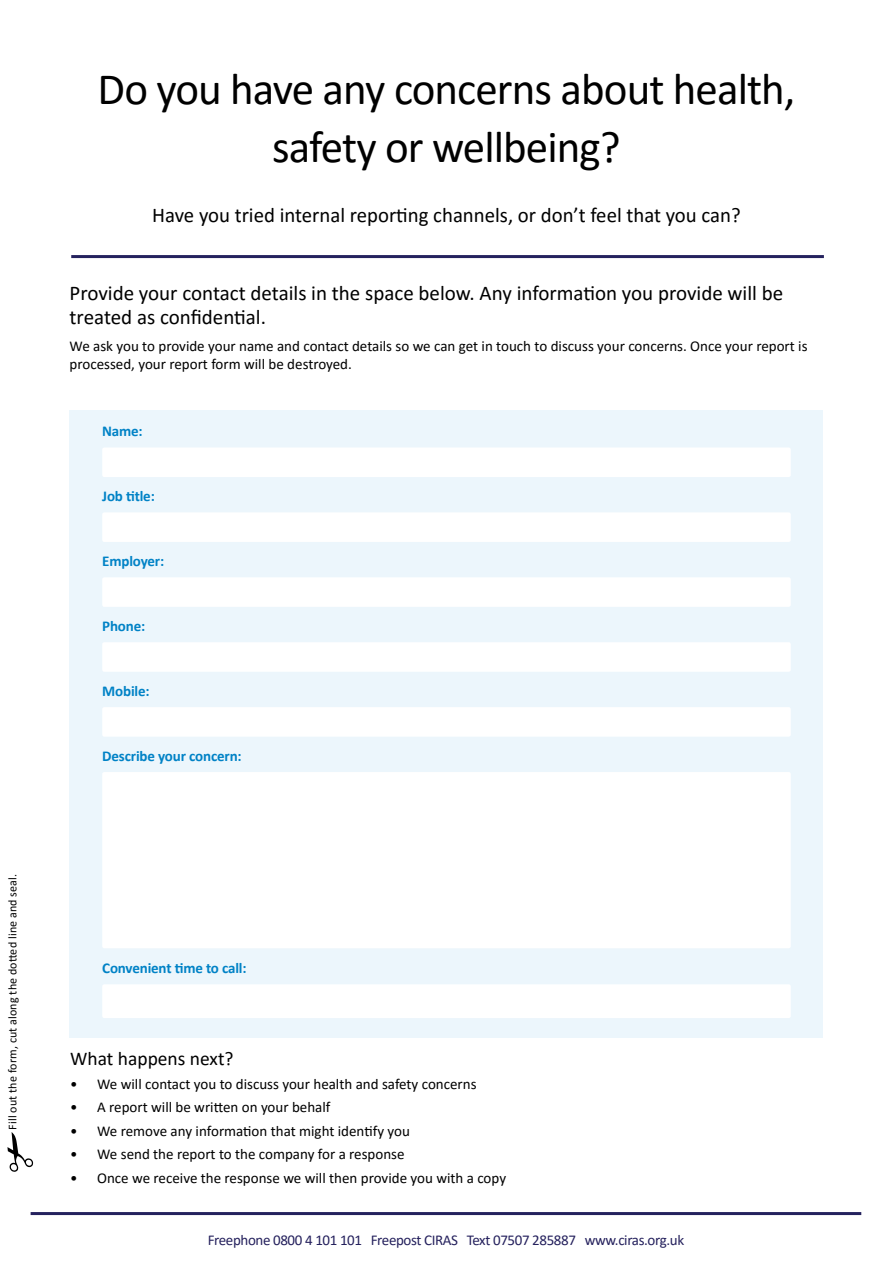
<style>
.page{position:relative;width:893px;height:1263px;background:#fff}
.page>*{position:absolute;margin:0;border:0;box-sizing:border-box;transform-origin:0 0}
.t1{font:45px/58.3px "Calibri";letter-spacing:-.02em;color:#000;text-align:center}
.t2{font:21px/24px "Calibri";color:#000}
.t3{font:19.5px "Calibri";color:#000}
.t4{font:15px/18px "Calibri";color:#000}
.t5{font:700 15px "Calibri";letter-spacing:-.01em;color:#0082c6}
.t6{font:15px "Calibri";letter-spacing:-.025em;color:#25215d}
.t7{font:12px "Calibri";letter-spacing:.01em;color:#000}
</style>
<div class="page">
<div style="left:69px;top:410px;width:754px;height:627px;background:#ecf6fc"></div>
<hr style="left:71px;top:255px;width:753px;height:3px;background:#25225e">
<svg style="left:7px;top:1132px;width:26px;height:40px"></svg>
<div style="left:102px;top:447px;width:689px;height:30px;background:#fff;border-radius:2px"></div>
<div style="left:102px;top:512px;width:689px;height:30px;background:#fff;border-radius:2px"></div>
<div style="left:102px;top:642px;width:689px;height:30px;background:#fff;border-radius:2px"></div>
<div style="left:102px;top:577px;width:689px;height:30px;background:#fff;border-radius:2px"></div>
<div style="left:102px;top:772px;width:689px;height:176px;background:#fff;border-radius:2px"></div>
<div style="left:102px;top:707px;width:689px;height:30px;background:#fff;border-radius:2px"></div>
<div style="left:102px;top:984px;width:689px;height:34px;background:#fff;border-radius:2px"></div>
<hr style="left:31px;top:1212px;width:830px;height:3px;background:#25225e">
<p class="t7" style="left:4px;top:1130px;width:257px;rotate:-90deg">Fill out the form, cut along the dotted line and seal.</p>
<h1 class="t1" style="left:98px;top:59px;width:699px">Do you have any concerns about health, safety or wellbeing?</h1>
<h2 class="t2" style="left:152px;top:203px;width:590px">Have you tried internal reporting channels, or don’t feel that you can?</h2>
<h2 class="t2" style="left:70px;top:281px;width:715px">Provide your contact details in the space below. Any information you provide will be treated as confidential.</h2>
<p class="t4" style="left:70px;top:337px;width:739px">We ask you to provide your name and contact details so we can get in touch to discuss your concerns. Once your report is processed, your report form will be destroyed.</p>
<p class="t5" style="left:102px;top:420px;width:42px">Name:</p>
<p class="t5" style="left:102px;top:485px;width:54px">Job title:</p>
<p class="t5" style="left:102px;top:550px;width:63px">Employer:</p>
<p class="t5" style="left:102px;top:615px;width:45px">Phone:</p>
<p class="t5" style="left:102px;top:680px;width:49px">Mobile:</p>
<p class="t5" style="left:102px;top:745px;width:141px">Describe your concern:</p>
<p class="t5" style="left:102px;top:957px;width:146px">Convenient time to call:</p>
<h3 class="t3" style="left:70px;top:1045px;width:165px">What happens next?</h3>
<p class="t4" style="left:70px;top:1074px;width:408px">• We will contact you to discuss your health and safety concerns</p>
<p class="t4" style="left:70px;top:1097px;width:262px">• A report will be written on your behalf</p>
<p class="t4" style="left:70px;top:1121px;width:341px">• We remove any information that might identify you</p>
<p class="t4" style="left:70px;top:1144px;width:336px">• We send the report to the company for a response</p>
<p class="t4" style="left:70px;top:1168px;width:437px">• Once we receive the response we will then provide you with a copy</p>
<p class="t6" style="left:208px;top:1229px;width:478px">Freephone 0800 4 101 101 Freepost CIRAS Text 07507 285887 www.ciras.org.uk</p>
</div>
